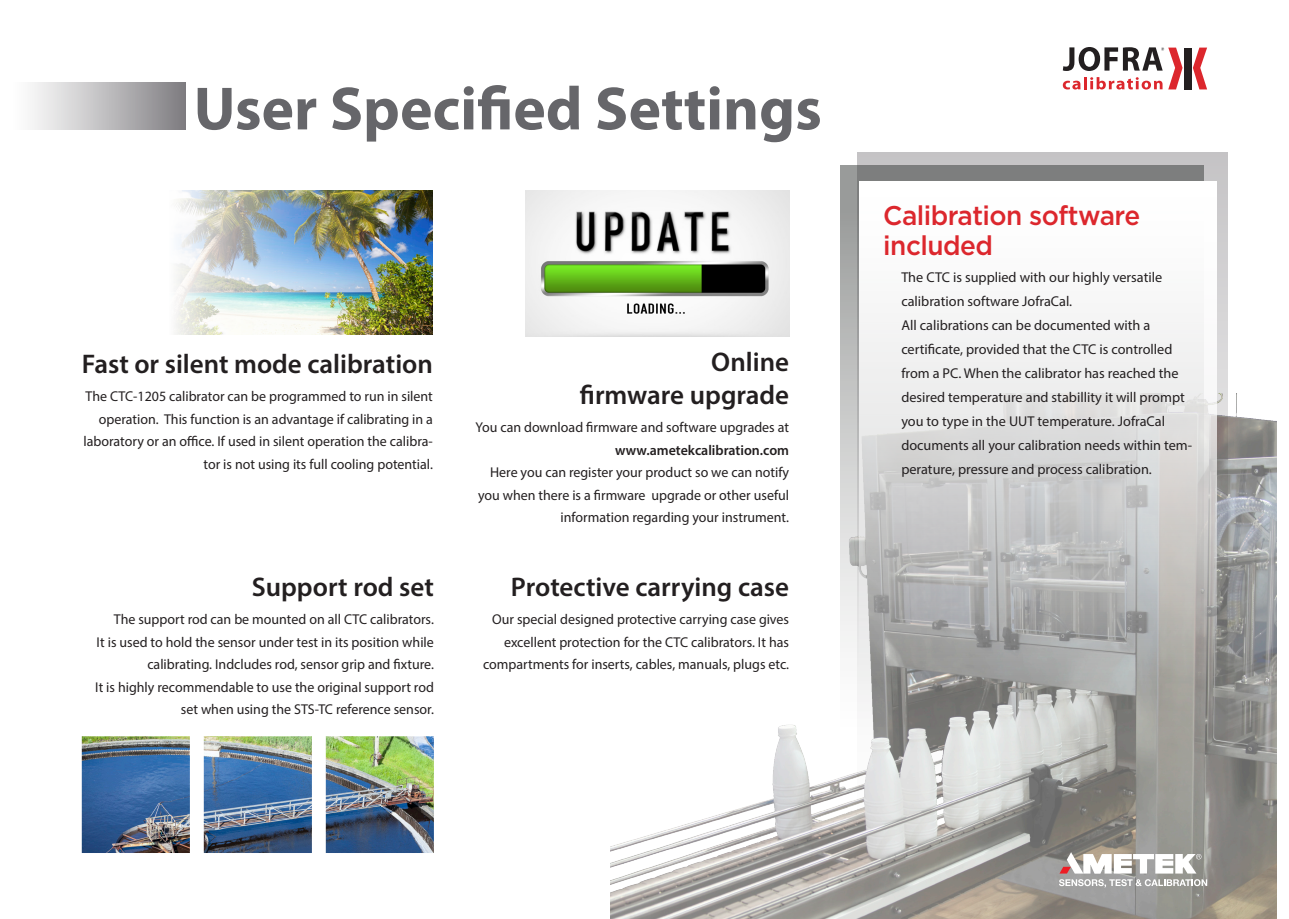
<style>
.page{position:relative;width:1289px;height:919px;background:#fff}
.page>*{position:absolute;margin:0;border:0;box-sizing:border-box;transform-origin:0 0}
.t1{font:700 61.5px "Myriad Pro";color:#66666a}
.t2{font:600 27px "Myriad Pro";color:#231f20}
.t3{font:500 27px/30px "Gotham";letter-spacing:-.02em;color:#dc272d}
.t4{font:14.25px/22.5px "Myriad Pro";color:#231f20;text-align:right}
.s1{font-weight:600}
</style>
<div class="page">
<div style="left:13px;top:82px;width:172px;height:48px;background:linear-gradient(to right,#fff,#828084)"></div>
<img style="left:82px;top:736px;width:352px;height:116px">
<img style="left:175px;top:191px;width:258px;height:144px">
<img style="left:525px;top:191px;width:264px;height:146px">
<svg style="left:857px;top:152px;width:370px;height:241px;background:#cac9cb"></svg>
<img style="left:610px;top:393px;width:666px;height:525px">
<svg style="left:840px;top:165px;width:363px;height:578px;background:#abacaa"></svg>
<div style="left:1183px;top:48px;width:8px;height:41px;background:#231f20"></div>
<svg style="left:1193px;top:48px;width:14px;height:41px"></svg>
<svg style="left:1062px;top:47px;width:120px;height:42px"></svg>
<svg style="left:1058px;top:879px;width:149px;height:8px"></svg>
<svg style="left:1059px;top:852px;width:142px;height:21px"></svg>
<svg style="left:859px;top:181px;width:357px;height:499px"></svg>
<p class="t1" style="left:194px;top:69px;width:629px">User Specified Settings</p>
<p class="t2" style="left:82px;top:346px;width:352px">Fast or silent mode calibration</p>
<p class="t4" style="left:83px;top:385px;width:351px">The CTC-1205 calibrator can be programmed to run in silent operation. This function is an advantage if calibrating in a laboratory or an office. If used in silent operation the calibra&shy;tor is not using its full cooling potential.</p>
<p class="t2" style="left:252px;top:569px;width:184px">Support rod set</p>
<p class="t4" style="left:95px;top:608px;width:340px">The support rod can be mounted on all CTC calibrators.<br>It is used to hold the sensor under test in its position while calibrating. Indcludes rod, sensor grip and fixture.<br>It is highly recommendable to use the original support rod set when using the STS-TC reference sensor.</p>
<p class="t2" style="left:711px;top:344px;width:79px">Online</p>
<p class="t2" style="left:580px;top:377px;width:211px">firmware upgrade</p>
<p class="t4" style="left:475px;top:416px;width:315px">You can download firmware and software upgrades at <span class="s1">www.ametekcalibration.com<br></span>Here you can register your product so we can notify you when there is a firmware upgrade or other useful information regarding your instrument.</p>
<p class="t2" style="left:511px;top:569px;width:280px">Protective carrying case</p>
<p class="t4" style="left:483px;top:608px;width:307px">Our special designed protective carrying case gives excellent protection for the CTC calibrators. It has compartments for inserts, cables, manuals, plugs etc.</p>
<p class="t3" style="left:883px;top:199px;width:258px">Calibration software included</p>
<p class="t4" style="left:901px;top:264px;width:292px;line-height:24px;text-align:left">The CTC is supplied with our highly versatile calibration software JofraCal.<br>All calibrations can be documented with a certificate, provided that the CTC is controlled from a PC. When the calibrator has reached the desired temperature and stabillity it will prompt you to type in the UUT temperature. JofraCal documents all your calibration needs within tem&shy;perature, pressure and process calibration.</p>
</div>
